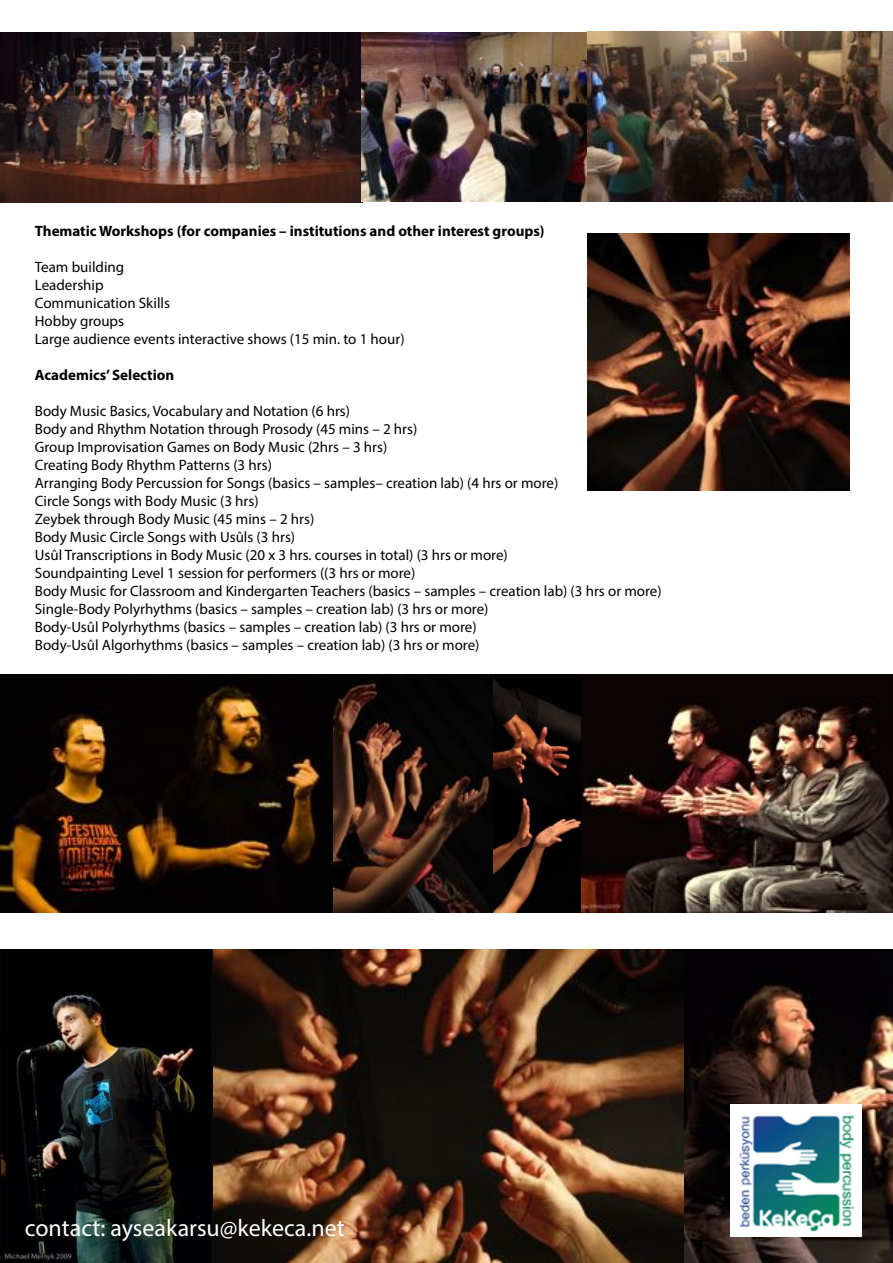
<style>
.page{position:relative;width:893px;height:1263px;background:#fff}
.page>*{position:absolute;margin:0;border:0;box-sizing:border-box;transform-origin:0 0}
.t1{font:24px "Myriad Pro";color:#fff}
.t2{font:15px/18px "Myriad Pro";color:#000}
.t3{font:700 15px "Myriad Pro";color:#000}
</style>
<div class="page">
<img style="left:581px;top:674px;width:312px;height:238px">
<img style="left:0;top:950px;width:685px;height:313px">
<img style="left:336px;top:674px;width:245px;height:238px">
<img style="left:0;top:674px;width:336px;height:238px">
<img style="left:0;top:32px;width:893px;height:170px">
<img style="left:685px;top:950px;width:208px;height:313px">
<img style="left:731px;top:1104px;width:131px;height:132px">
<img style="left:588px;top:233px;width:261px;height:257px">
<p class="t3" style="left:35px;top:221px;width:511px">Thematic Workshops (for companies – institutions and other interest groups)</p>
<p class="t2" style="left:35px;top:257px;width:371px">Team building<br>Leadership<br>Communication Skills<br>Hobby groups<br>Large audience events interactive shows (15 min. to 1 hour)</p>
<p class="t3" style="left:35px;top:365px;width:141px">Academics’ Selection</p>
<p class="t2" style="left:35px;top:401px;width:628px">Body Music Basics, Vocabulary and Notation (6 hrs)<br>Body and Rhythm Notation through Prosody (45 mins – 2 hrs)<br>Group Improvisation Games on Body Music (2hrs – 3 hrs)<br>Creating Body Rhythm Patterns (3 hrs)<br>Arranging Body Percussion for Songs (basics – samples– creation lab) (4 hrs or more)<br>Circle Songs with Body Music (3 hrs)<br>Zeybek through Body Music (45 mins – 2 hrs)<br>Body Music Circle Songs with Usûls (3 hrs)<br>Usûl Transcriptions in Body Music (20 x 3 hrs. courses in total) (3 hrs or more)<br>Soundpainting Level 1 session for performers ((3 hrs or more)<br>Body Music for Classroom and Kindergarten Teachers (basics – samples – creation lab) (3 hrs or more)<br>Single-Body Polyrhythms (basics – samples – creation lab) (3 hrs or more)<br>Body-Usûl Polyrhythms (basics – samples – creation lab) (3 hrs or more)<br>Body-Usûl Algorhythms (basics – samples – creation lab) (3 hrs or more)</p>
<h1 class="t1" style="left:25px;top:1213px;width:321px">contact: ayseakarsu@kekeca.net</h1>
</div>
